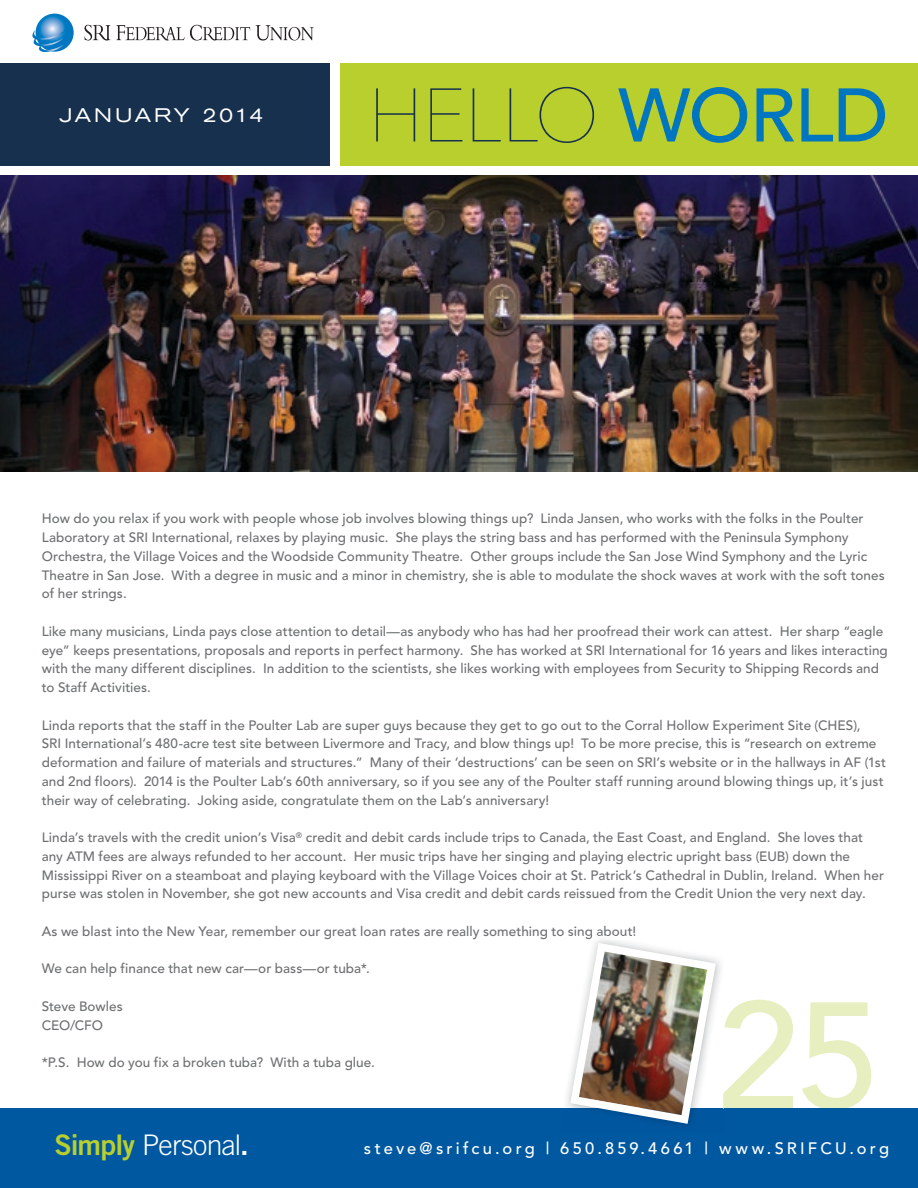
<style>
.page{position:relative;width:918px;height:1188px;background:#fff}
.page>*{position:absolute;margin:0;border:0;box-sizing:border-box;transform-origin:0 0}
.t1{font:500 150px "Avenir";color:#e7eec0}
.t2{font:300 28.35px "Trade Gothic";letter-spacing:-.03em;color:#fff}
.t3{font:expanded 19.5px "Akzidenz Grotesk BE";letter-spacing:.12em;color:#fff}
.t4{font:500 16.5px "Avenir";letter-spacing:.195em;color:#fff}
.t5{font:500 13.5px/18.8px "Avenir";letter-spacing:.005em;color:#6d6f71}
.s1{font-family:"Trade Gothic Bold Two";font-weight:400;color:#b8cf2e}
.s2{font-family:"Trade Gothic Bold Two";font-weight:400}
</style>
<div class="page">
<div style="left:0;top:1108px;width:918px;height:80px;background:#0058a0"></div>
<div style="left:0;top:63px;width:329px;height:103px;background:#17304d"></div>
<div style="left:340px;top:63px;width:578px;height:103px;background:#b8cf2e"></div>
<svg style="left:36px;top:14px;width:38px;height:38px"></svg>
<svg style="left:32px;top:28px;width:37px;height:25px"></svg>
<svg style="left:84px;top:25px;width:26px;height:16px"></svg>
<svg style="left:116px;top:25px;width:134px;height:16px"></svg>
<svg style="left:256px;top:25px;width:58px;height:16px"></svg>
<svg style="left:618px;top:87px;width:267px;height:56px"></svg>
<svg style="left:376px;top:87px;width:218px;height:56px"></svg>
<img style="left:0;top:175px;width:918px;height:297px">
<img style="left:567px;top:939px;width:157px;height:187px">
<img style="left:585px;top:936px;width:7px;height:3px">
<img style="left:723px;top:1000px;width:1px;height:108px">
<img style="left:570px;top:943px;width:146px;height:181px">
<h3 class="t3" style="left:59px;top:104px;width:206px">JANUARY 2014</h3>
<p class="t5" style="left:42px;top:510px;width:845px">How do you relax if you work with people whose job involves blowing things up? Linda Jansen, who works with the folks in the Poulter Laboratory at SRI International, relaxes by playing music. She plays the string bass and has performed with the Peninsula Symphony Orchestra, the Village Voices and the Woodside Community Theatre. Other groups include the San Jose Wind Symphony and the Lyric Theatre in San Jose. With a degree in music and a minor in chemistry, she is able to modulate the shock waves at work with the soft tones of her strings.</p>
<p class="t5" style="left:42px;top:622px;width:848px">Like many musicians, Linda pays close attention to detail—as anybody who has had her proofread their work can attest. Her sharp “eagle eye” keeps presentations, proposals and reports in perfect harmony. She has worked at SRI International for 16 years and likes interacting with the many different disciplines. In addition to the scientists, she likes working with employees from Security to Shipping Records and to Staff Activities.</p>
<p class="t5" style="left:42px;top:716px;width:846px">Linda reports that the staff in the Poulter Lab are super guys because they get to go out to the Corral Hollow Experiment Site (CHES),<br>SRI International’s 480-acre test site between Livermore and Tracy, and blow things up! To be more precise, this is “research on extreme deformation and failure of materials and structures.” Many of their ‘destructions’ can be seen on SRI’s website or in the hallways in AF (1st and 2nd floors). 2014 is the Poulter Lab’s 60th anniversary, so if you see any of the Poulter staff running around blowing things up, it’s just their way of celebrating. Joking aside, congratulate them on the Lab’s anniversary!</p>
<p class="t5" style="left:42px;top:828px;width:844px">Linda’s travels with the credit union’s Visa<sup>®</sup> credit and debit cards include trips to Canada, the East Coast, and England. She loves that any ATM fees are always refunded to her account. Her music trips have her singing and playing electric upright bass (EUB) down the Mississippi River on a steamboat and playing keyboard with the Village Voices choir at St. Patrick’s Cathedral in Dublin, Ireland. When her purse was stolen in November, she got new accounts and Visa credit and debit cards reissued from the Credit Union the very next day.</p>
<p class="t5" style="left:42px;top:922px;width:596px">As we blast into the New Year, remember our great loan rates are really something to sing about!</p>
<p class="t5" style="left:42px;top:960px;width:330px">We can help finance that new car—or bass—or tuba*.</p>
<p class="t5" style="left:42px;top:997px;width:82px">Steve Bowles<br>CEO/CFO</p>
<p class="t5" style="left:42px;top:1053px;width:335px">*P.S. How do you fix a broken tuba? With a tuba glue.</p>
<h1 class="t1" style="left:716px;top:970px;width:165px">25</h1>
<p class="t4" style="left:364px;top:1139px;width:527px">steve@srifcu.org | 650.859.4661 | www.SRIFCU.org</p>
<h2 class="t2" style="left:55px;top:1128px;width:196px"><span class="s1">Simply</span> Personal<span class="s2">.</span></h2>
</div>
